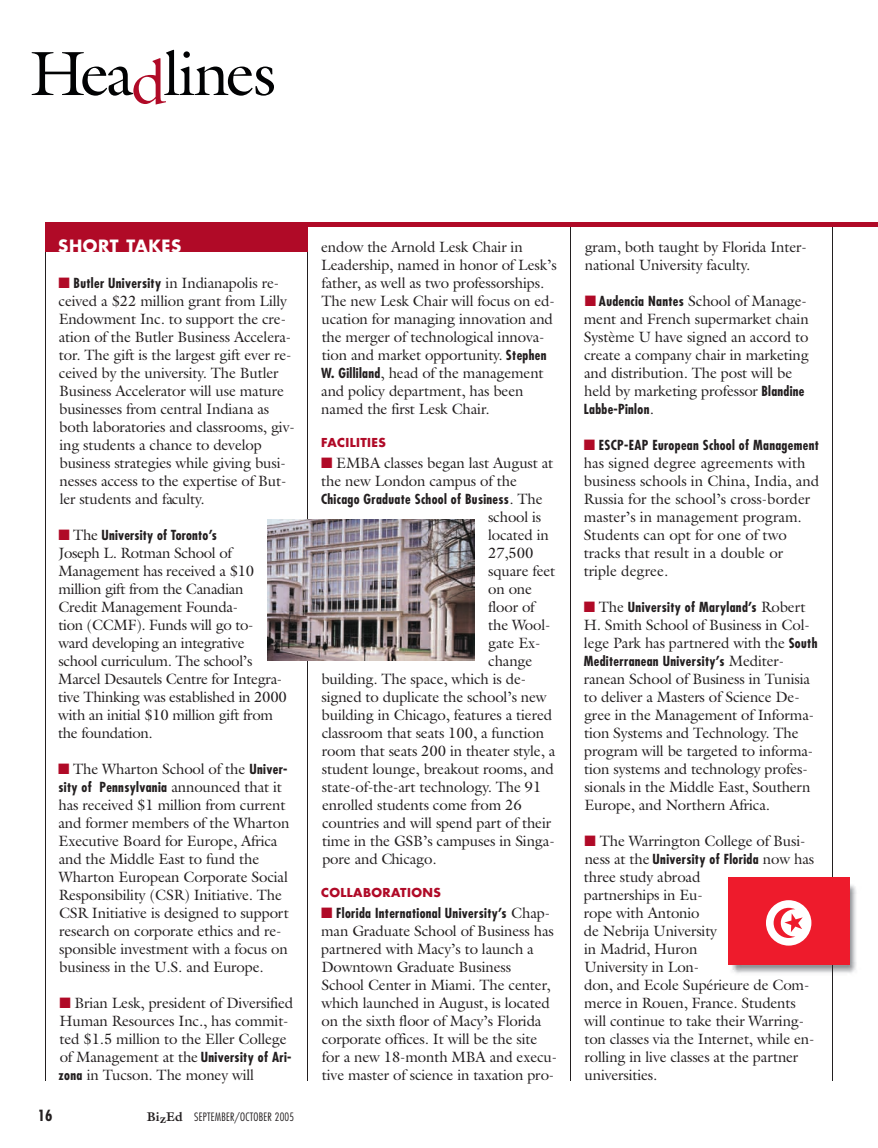
<style>
.page{position:relative;width:878px;height:1148px;background:#fff}
.page>*{position:absolute;margin:0;border:0;box-sizing:border-box;transform-origin:0 0}
.t1{font:63px "Galliard";letter-spacing:-.04em;color:#010203}
.t2{font:700 16.5px "Futura";letter-spacing:.035em;color:#fff}
.t3{font:15px/18px "Galliard";letter-spacing:-.01em;color:#231f20}
.t4{font:700 condensed 15px "Futura";color:#231f20}
.t5{font:700 condensed 13.5px "Futura";letter-spacing:.025em;color:#231f20}
.t6{font:700 12px "Futura";letter-spacing:.035em;color:#b00a27}
.t7{font:300 condensed 11.25px "Futura";letter-spacing:.02em;color:#231f20}
.s1{color:#b00a27}
.s2{font-family:"Futura";font-weight:700;font-stretch:condensed;font-size:13.5px}
.s3{font-family:"Galliard";font-weight:400;font-stretch:normal;font-size:15px}
.s4{font-family:"Galliard";font-weight:700;font-stretch:normal;font-size:12.75px}
</style>
<div class="page">
<img style="left:728px;top:877px;width:128px;height:97px">
<hr style="left:45px;top:222px;width:1px;height:858px;background:#231f20">
<hr style="left:307px;top:222px;width:1px;height:858px;background:#231f20">
<hr style="left:570px;top:222px;width:1px;height:858px;background:#231f20">
<hr style="left:832px;top:226px;width:1px;height:854px;background:#231f20">
<div style="left:45px;top:222px;width:263px;height:30px;background:#b00a27"></div>
<hr style="left:45px;top:222px;width:833px;height:4px;background:#b00a27">
<img style="left:267px;top:519px;width:207px;height:141px">
<div style="left:728px;top:878px;width:121px;height:86px;background:#ee1b2c"></div>
<div style="left:766px;top:900px;width:45px;height:45px;background:#fff;border-radius:50%"></div>
<svg style="left:773px;top:907px;width:29px;height:31px"></svg>
<h1 class="t1" style="left:30px;top:36px;width:247px">Hea<span class="s1">d</span>lines</h1>
<p class="t2" style="left:58px;top:238px;width:124px">SHORT TAKES</p>
<p class="t3" style="left:58px;top:274px;width:238px"><span class="s1">■</span> <span class="s2">Butler University</span> in Indianapolis re&shy;ceived a $22 million grant from Lilly Endowment Inc. to support the cre&shy;ation of the Butler Business Accelera&shy;tor. The gift is the largest gift ever re&shy;ceived by the university. The Butler Business Accelerator will use mature businesses from central Indiana as both laboratories and classrooms, giv&shy;ing students a chance to develop business strategies while giving busi&shy;nesses access to the expertise of But&shy;ler students and faculty.</p>
<p class="t5" style="left:59px;top:529px;width:160px"><span class="s1">■</span> <span class="s3">The</span> University of Toronto’s</p>
<p class="t3" style="left:58px;top:544px;width:230px">Joseph L. Rotman School of<br>Management has received a $10 million gift from the Canadian<br>Credit Management Founda-<br>tion (CCMF). Funds will go to&shy;ward developing an integrative school curriculum. The school’s<br>Marcel Desautels Centre for Integra&shy;tive Thinking was established in 2000 with an initial $10 million gift from the foundation.</p>
<p class="t3" style="left:58px;top:760px;width:231px"><span class="s1">■</span> The Wharton School of the <span class="s2">Univer-</span></p>
<p class="t5" style="left:58px;top:781px;width:225px">sity of Pennsylvania <span class="s3">announced that it</span></p>
<p class="t3" style="left:59px;top:796px;width:232px">has received $1 million from current and former members of the Wharton Executive Board for Europe, Africa and the Middle East to fund the Wharton European Corporate Social Responsibility (CSR) Initiative. The CSR Initiative is designed to support research on corporate ethics and re&shy;sponsible investment with a focus on business in the U.S. and Europe.</p>
<p class="t3" style="left:59px;top:994px;width:236px"><span class="s1">■</span> Brian Lesk, president of Diversified Human Resources Inc., has commit&shy;ted $1.5 million to the Eller College of Management at the <span class="s2">University of Ari&shy;zona</span> in Tucson. The money will</p>
<p class="t4" style="left:38px;top:1108px;width:16px">16</p>
<p class="t7" style="left:147px;top:1112px;width:149px"><span class="s4">BizEd</span> SEPTEMBER/OCTOBER 2005</p>
<p class="t3" style="left:321px;top:238px;width:237px">endow the Arnold Lesk Chair in Leadership, named in honor of Lesk’s father, as well as two professorships.<br>The new Lesk Chair will focus on ed&shy;ucation for managing innovation and the merger of technological innova&shy;tion and market opportunity. <span class="s2">Stephen W. Gilliland</span>, head of the management and policy department, has been named the first Lesk Chair.</p>
<p class="t6" style="left:321px;top:437px;width:66px">FACILITIES</p>
<p class="t3" style="left:321px;top:454px;width:234px"><span class="s1">■</span> EMBA classes began last August at the new London campus of the</p>
<p class="t5" style="left:321px;top:493px;width:223px">Chicago Graduate School of Business<span class="s3">. The</span></p>
<p class="t3" style="left:488px;top:508px;width:55px">school is</p>
<p class="t3" style="left:488px;top:526px;width:62px">located in</p>
<p class="t3" style="left:488px;top:544px;width:47px">27,500</p>
<p class="t3" style="left:488px;top:562px;width:69px">square feet</p>
<p class="t3" style="left:488px;top:580px;width:45px">on one</p>
<p class="t3" style="left:488px;top:598px;width:48px">floor of</p>
<p class="t3" style="left:488px;top:616px;width:64px">the Wool-</p>
<p class="t3" style="left:488px;top:634px;width:54px">gate Ex-</p>
<p class="t3" style="left:488px;top:652px;width:46px">change</p>
<p class="t3" style="left:321px;top:670px;width:206px">building. The space, which is de-</p>
<p class="t3" style="left:321px;top:688px;width:227px">signed to duplicate the school’s new</p>
<p class="t3" style="left:321px;top:706px;width:232px">building in Chicago, features a tiered</p>
<p class="t3" style="left:322px;top:724px;width:224px">classroom that seats 100, a function</p>
<p class="t3" style="left:322px;top:742px;width:235px">room that seats 200 in theater style, a</p>
<p class="t3" style="left:322px;top:760px;width:233px">student lounge, breakout rooms, and</p>
<p class="t3" style="left:322px;top:778px;width:221px">state-of-the-art technology. The 91</p>
<p class="t3" style="left:322px;top:796px;width:201px">enrolled students come from 26</p>
<p class="t3" style="left:322px;top:814px;width:230px">countries and will spend part of their</p>
<p class="t3" style="left:322px;top:832px;width:234px">time in the GSB’s campuses in Singa-</p>
<p class="t3" style="left:322px;top:850px;width:116px">pore and Chicago.</p>
<p class="t6" style="left:321px;top:887px;width:121px">COLLABORATIONS</p>
<p class="t5" style="left:321px;top:907px;width:230px"><span class="s1">■</span> Florida International University’s <span class="s3">Chap-</span></p>
<p class="t3" style="left:321px;top:922px;width:237px">man Graduate School of Business has partnered with Macy’s to launch a Downtown Graduate Business School Center in Miami. The center, which launched in August, is located on the sixth floor of Macy’s Florida corporate offices. It will be the site for a new 18-month MBA and execu&shy;tive master of science in taxation pro-</p>
<p class="t3" style="left:584px;top:238px;width:224px">gram, both taught by Florida Inter&shy;national University faculty.</p>
<p class="t3" style="left:584px;top:292px;width:227px"><span class="s1">■</span> <span class="s2">Audencia Nantes</span> School of Manage&shy;ment and French supermarket chain Système U have signed an accord to create a company chair in marketing and distribution. The post will be held by marketing professor <span class="s2">Blandine</span></p>
<p class="t5" style="left:583px;top:403px;width:72px">Labbe-Pinlon<span class="s3">.</span></p>
<p class="t5" style="left:583px;top:439px;width:236px"><span class="s1">■</span> ESCP-EAP European School of Management</p>
<p class="t3" style="left:583px;top:454px;width:237px">has signed degree agreements with business schools in China, India, and<br>Russia for the school’s cross-border master’s in management program.<br>Students can opt for one of two tracks that result in a double or triple degree.</p>
<p class="t5" style="left:583px;top:601px;width:223px"><span class="s1">■</span> <span class="s3">The</span> University of Maryland’s <span class="s3">Robert</span></p>
<p class="t3" style="left:584px;top:616px;width:235px">H. Smith School of Business in Col&shy;lege Park has partnered with the <span class="s2">South</span></p>
<p class="t5" style="left:583px;top:655px;width:202px">Mediterranean University’s <span class="s3">Mediter-</span></p>
<p class="t3" style="left:584px;top:670px;width:232px">ranean School of Business in Tunisia to deliver a Masters of Science De&shy;gree in the Management of Informa&shy;tion Systems and Technology. The program will be targeted to informa&shy;tion systems and technology profes&shy;sionals in the Middle East, Southern Europe, and Northern Africa.</p>
<p class="t3" style="left:584px;top:832px;width:222px"><span class="s1">■</span> The Warrington College of Busi-</p>
<p class="t5" style="left:584px;top:853px;width:231px"><span class="s3">ness at the</span> University of Florida <span class="s3">now has</span></p>
<p class="t3" style="left:584px;top:868px;width:232px">three study abroad<br>partnerships in Eu-<br>rope with Antonio<br>de Nebrija University<br>in Madrid, Huron<br>University in Lon-<br>don, and Ecole Supérieure de Com&shy;merce in Rouen, France. Students will continue to take their Warring&shy;ton classes via the Internet, while en&shy;rolling in live classes at the partner universities.</p>
</div>
